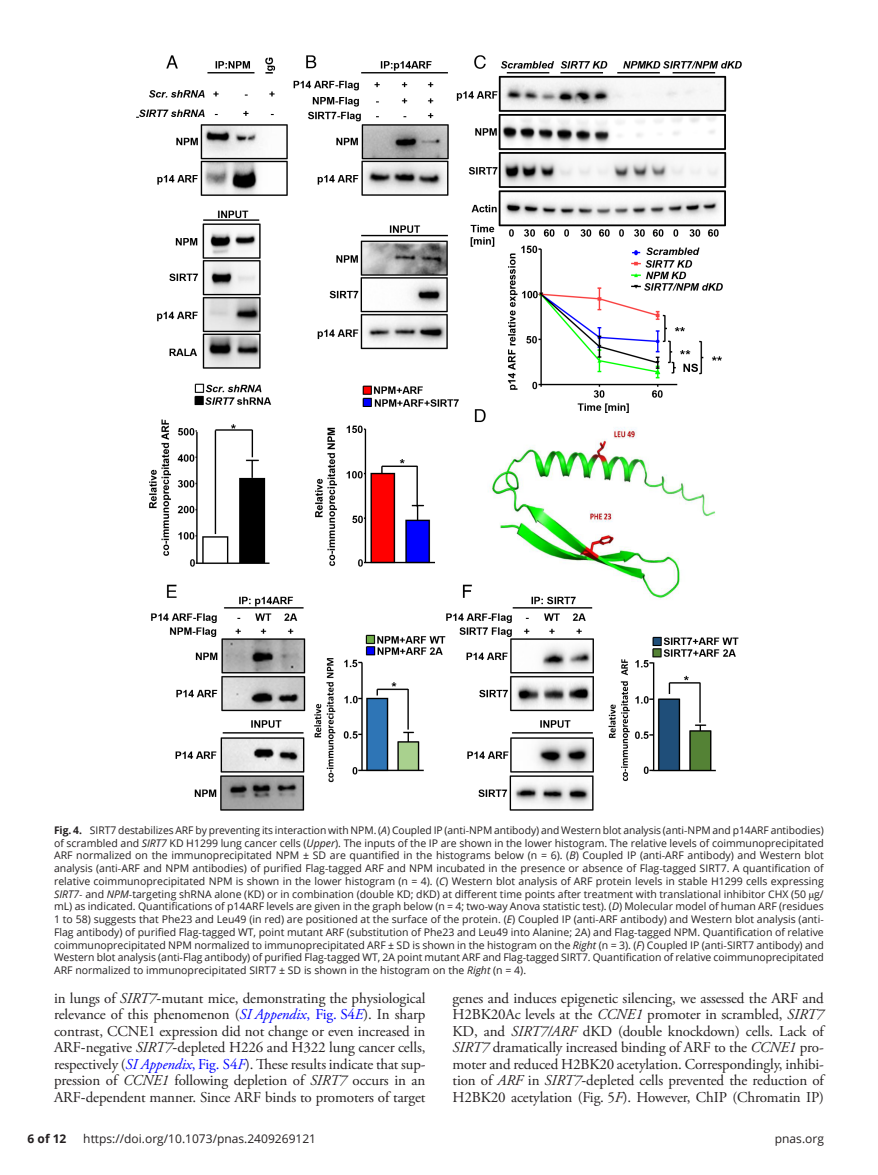
<style>
.page{position:relative;width:878px;height:1175px;background:#fff}
.page>*{position:absolute;margin:0;border:0;box-sizing:border-box;transform-origin:0 0}
.t1{font:15px/16.5px "Adobe Garamond Pro";letter-spacing:-.01em;color:#231f20;text-align:justify}
.t2{font:12px "Open Sans";color:#231f20}
.t3{font:700 12px "Open Sans";color:#231f20}
.t4{font:10.5px/12.8px "Open Sans";color:#231f20;text-align:justify}
.s1{font-weight:700}
.s2{font-style:italic}
.s3{font-family:"STIX"}
.s4{font-family:"STIX";font-style:italic}
.s5{font-style:italic;color:#00f}
.s6{color:#00f}
</style>
<div class="page">
<img style="left:136px;top:55px;width:606px;height:756px">
<p class="t4" style="left:54px;top:823px;width:771px"><span class="s1">Fig. 4.</span> SIRT7 destabilizes ARF by preventing its interaction with NPM. (<span class="s2">A</span>) Coupled IP (anti<span class="s3">-</span>NPM antibody) and Western blot analysis (anti<span class="s3">-</span>NPM and p14ARF antibodies) of scrambled and <span class="s2">SIRT7</span> KD H1299 lung cancer cells (<span class="s2">Upper</span>). The inputs of the IP are shown in the lower histogram. The relative levels of coimmunoprecipitated ARF normalized on the immunoprecipitated NPM ± SD are quantified in the histograms below (n = 6). (<span class="s2">B</span>) Coupled IP (anti<span class="s3">-</span>ARF antibody) and Western blot analysis (anti<span class="s3">-</span>ARF and NPM antibodies) of purified Flag<span class="s3">-</span>tagged ARF and NPM incubated in the presence or absence of Flag<span class="s3">-</span>tagged SIRT7. A quantification of relative coimmunoprecipitated NPM is shown in the lower histogram (n = 4). (<span class="s2">C</span>) Western blot analysis of ARF protein levels in stable H1299 cells expressing <span class="s2">SIRT7</span><span class="s4">-</span> and <span class="s2">NPM</span><span class="s4">-</span>targeting shRNA alone (KD) or in combination (double KD; dKD) at different time points after treatment with translational inhibitor CHX (50 <span class="s3">µ</span>g/ mL) as indicated. Quantifications of p14ARF levels are given in the graph below (n = 4; two<span class="s3">-</span>way Anova statistic test). (<span class="s2">D</span>) Molecular model of human ARF (residues 1 to 58) suggests that Phe23 and Leu49 (in red) are positioned at the surface of the protein. (<span class="s2">E</span>) Coupled IP (anti<span class="s3">-</span>ARF antibody) and Western blot analysis (anti<span class="s3">-</span>Flag antibody) of purified Flag<span class="s3">-</span>tagged WT, point mutant ARF (substitution of Phe23 and Leu49 into Alanine; 2A) and Flag<span class="s3">-</span>tagged NPM. Quantification of relative coimmunoprecipitated NPM normalized to immunoprecipitated ARF ± SD is shown in the histogram on the <span class="s2">Right</span> (n = 3). (<span class="s2">F</span>) Coupled IP (anti<span class="s3">-</span>SIRT7 antibody) and Western blot analysis (anti<span class="s3">-</span>Flag antibody) of purified Flag<span class="s3">-</span>tagged WT, 2A point mutant ARF and Flag<span class="s3">-</span>tagged SIRT7. Quantification of relative coimmunoprecipitated ARF normalized to immunoprecipitated SIRT7 ± SD is shown in the histogram on the <span class="s2">Right</span> (n = 4).</p>
<p class="t1" style="left:54px;top:990px;width:373px">in lungs of <span class="s2">SIRT7</span><span class="s3">-</span>mutant mice, demonstrating the physiological relevance of this phenomenon (<span class="s5">SI Appendix</span><span class="s6">, Fig. S4</span><span class="s5">E</span>). In sharp contrast, CCNE1 expression did not change or even increased in ARF<span class="s3">-</span>negative <span class="s2">SIRT7</span><span class="s3">-</span>depleted H226 and H322 lung cancer cells, respectively (<span class="s5">SI Appendix</span><span class="s6">, Fig. S4</span><span class="s5">F</span>). These results indicate that sup&shy;pression of <span class="s2">CCNE1</span> following depletion of <span class="s2">SIRT7</span> occurs in an ARF<span class="s3">-</span>dependent manner. Since ARF binds to promoters of target</p>
<p class="t1" style="left:452px;top:990px;width:373px">genes and induces epigenetic silencing, we assessed the ARF and H2BK20Ac levels at the <span class="s2">CCNE1</span> promoter in scrambled, <span class="s2">SIRT7<br></span>KD, and <span class="s2">SIRT7/ARF</span> dKD (double knockdown) cells. Lack of <span class="s2">SIRT7</span> dramatically increased binding of ARF to the <span class="s2">CCNE1</span> pro&shy;moter and reduced H2BK20 acetylation. Correspondingly, inhibi&shy;tion of <span class="s2">ARF</span> in <span class="s2">SIRT7</span><span class="s3">-</span>depleted cells prevented the reduction of H2BK20 acetylation (Fig. 5<span class="s2">F</span>). However, ChIP (Chromatin IP)</p>
<p class="t3" style="left:28px;top:1130px;width:40px">6 of 12</p>
<p class="t2" style="left:83px;top:1130px;width:234px">https://doi.org/10.1073/pnas.2409269121</p>
<p class="t2" style="left:774px;top:1130px;width:51px">pnas.org</p>
</div>
